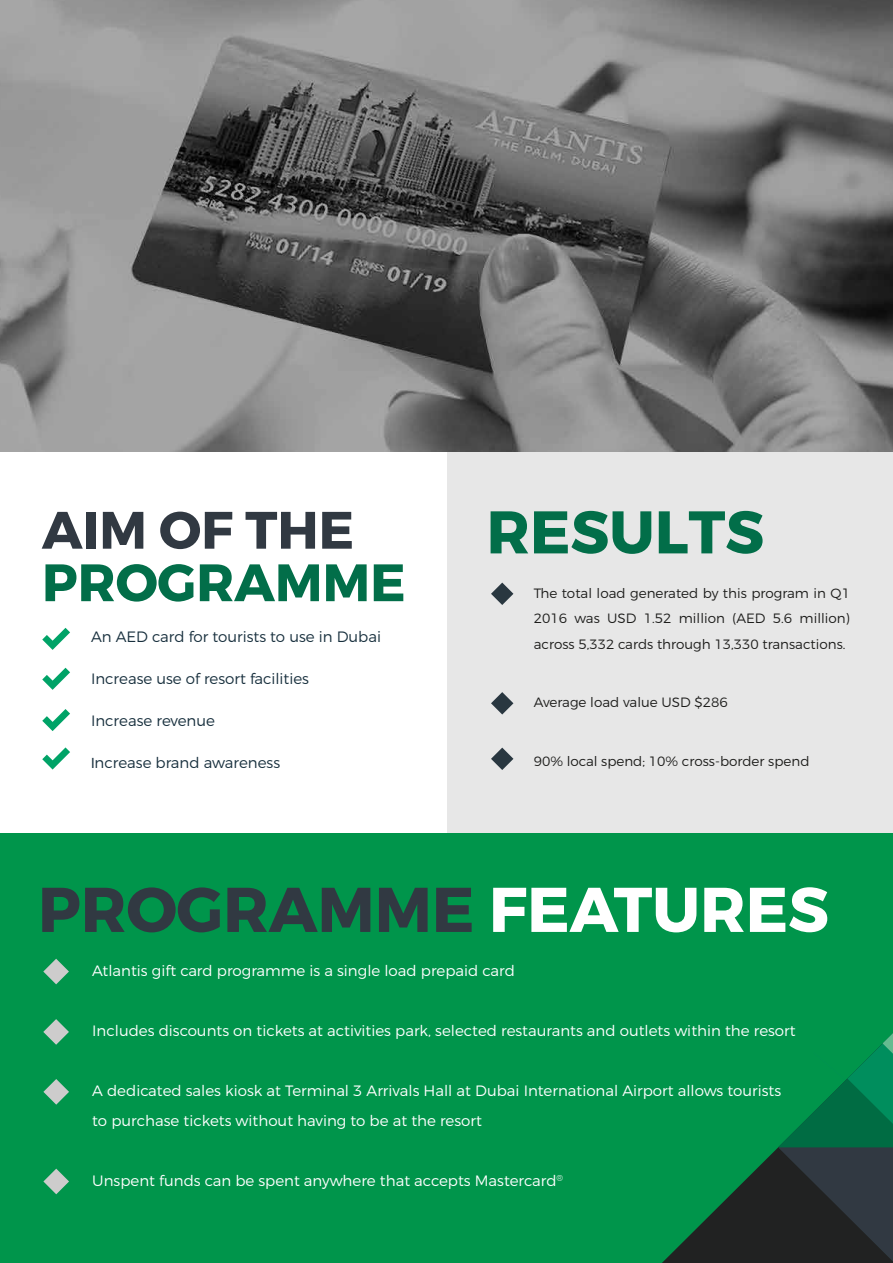
<style>
.page{position:relative;width:893px;height:1263px;background:#fff}
.page>*{position:absolute;margin:0;border:0;box-sizing:border-box;transform-origin:0 0}
.t1{font:700 63px "Montserrat";color:#313942}
.t2{font:700 60px "Montserrat";color:#026e49}
.t3{font:700 52.5px "Montserrat";color:#026e49}
.t4{font:700 52.5px "Montserrat";color:#313942}
.t5{font:300 15px/30px "Montserrat";color:#fff}
.t6{font:300 15px "Montserrat";color:#172f3d}
.t7{font:300 13.5px/25.5px "Montserrat";color:#1d1d1b;text-align:justify}
.s1{font-family:"Myriad Pro";font-weight:400}
.s2{color:#fff}
</style>
<div class="page">
<div style="left:448px;top:0;width:445px;height:988px;background:#e7e7e7"></div>
<div style="left:0;top:833px;width:893px;height:430px;background:#00954b"></div>
<svg style="left:662px;top:1147px;width:231px;height:116px;fill:#202422"></svg>
<svg style="left:778px;top:1033px;width:115px;height:228px"></svg>
<svg style="left:42px;top:628px;width:28px;height:22px"></svg>
<svg style="left:42px;top:709px;width:28px;height:22px"></svg>
<svg style="left:42px;top:668px;width:28px;height:22px"></svg>
<svg style="left:42px;top:747px;width:28px;height:22px"></svg>
<svg style="left:491px;top:583px;width:22px;height:22px"></svg>
<svg style="left:491px;top:692px;width:22px;height:22px"></svg>
<svg style="left:491px;top:748px;width:22px;height:22px"></svg>
<svg style="left:43px;top:959px;width:26px;height:25px"></svg>
<svg style="left:43px;top:1019px;width:26px;height:26px"></svg>
<svg style="left:43px;top:1079px;width:26px;height:26px"></svg>
<svg style="left:43px;top:1168px;width:26px;height:26px"></svg>
<img style="left:0;top:0;width:893px;height:452px">
<h3 class="t4" style="left:42px;top:497px;width:314px">AIM OF THE</h3>
<h3 class="t3" style="left:42px;top:550px;width:365px">PROGRAMME</h3>
<p class="t6" style="left:91px;top:627px;width:292px">An AED card for tourists to use in Dubai</p>
<p class="t6" style="left:91px;top:669px;width:220px">Increase use of resort facilities</p>
<p class="t6" style="left:91px;top:711px;width:125px">Increase revenue</p>
<p class="t6" style="left:91px;top:753px;width:191px"><span class="s1">I</span>ncrease brand awareness</p>
<h2 class="t2" style="left:486px;top:495px;width:279px">RESULTS</h2>
<p class="t7" style="left:534px;top:580px;width:318px">The total load generated by this program in Q1<br>2016 was USD 1.52 million (AED 5.6 million) across 5,332 cards through 13,330 transactions.</p>
<p class="t7" style="left:534px;top:690px;width:195px">Average load value USD $286</p>
<p class="t7" style="left:534px;top:748px;width:277px">90% local spend; 10% cross-border spend</p>
<h1 class="t1" style="left:38px;top:870px;width:792px">PROGRAMME <span class="s2">FEATURES</span></h1>
<p class="t5" style="left:92px;top:956px;width:424px">Atlantis gift card programme is a single load prepaid card</p>
<p class="t5" style="left:92px;top:1016px;width:705px">Includes discounts on tickets at activities park, selected restaurants and outlets within the resort</p>
<p class="t5" style="left:92px;top:1076px;width:690px">A dedicated sales kiosk at Terminal 3 Arrivals Hall at Dubai International Airport allows tourists to purchase tickets without having to be at the resort</p>
<p class="t5" style="left:92px;top:1166px;width:472px">Unspent funds can be spent anywhere that accepts Mastercard<sup>®</sup></p>
</div>
